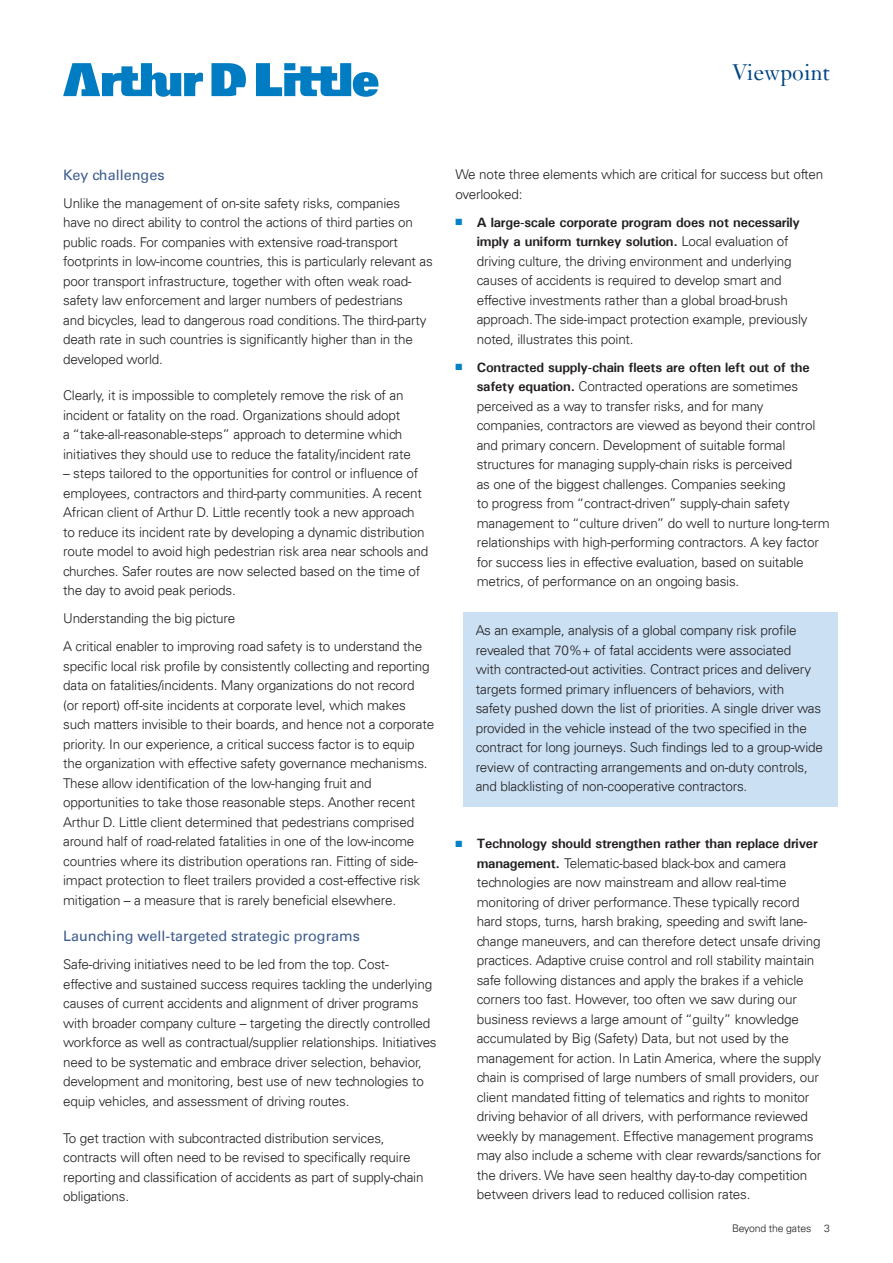
<style>
.page{position:relative;width:893px;height:1263px;background:#fff}
.page>*{position:absolute;margin:0;border:0;box-sizing:border-box;transform-origin:0 0}
.t1{font:24px "Janson";letter-spacing:-.005em;color:#004684}
.t2{font:14.4px "Univers LT";color:#3d5c8d}
.t3{font:300 13.5px/19.5px "Univers LT";letter-spacing:-.015em;color:#231f20}
.t4{font:700 13.5px/19.5px "Univers";letter-spacing:-.015em;color:#231f20}
.t5{font:300 10.5px "Univers LT";letter-spacing:-.015em;color:#231f20}
.s1{color:#0581c5}
.s2{font-family:"Univers LT";font-weight:300}
.s3{font-family:"Univers";font-weight:700}
</style>
<div class="page">
<svg style="left:63px;top:63px;width:315px;height:34px"></svg>
<div style="left:463px;top:613px;width:374px;height:194px;background:#cbe0f3"></div>
<h1 class="t1" style="left:732px;top:58px;width:100px">Viewpoint</h1>
<p class="t2" style="left:63px;top:166px;width:103px">Key challenges</p>
<p class="t3" style="left:63px;top:193px;width:371px">Unlike the management of on-site safety risks, companies<br>have no direct ability to control the actions of third parties on public roads. For companies with extensive road-transport footprints in low-income countries, this is particularly relevant as poor transport infrastructure, together with often weak road&shy;safety law enforcement and larger numbers of pedestrians<br>and bicycles, lead to dangerous road conditions. The third-party death rate in such countries is significantly higher than in the developed world.</p>
<p class="t3" style="left:63px;top:386px;width:349px">Clearly, it is impossible to completely remove the risk of an incident or fatality on the road. Organizations should adopt<br>a “take-all-reasonable-steps” approach to determine which initiatives they should use to reduce the fatality/incident rate</p>
<p class="t3" style="left:63px;top:464px;width:367px">– steps tailored to the opportunities for control or influence of employees, contractors and third-party communities. A recent African client of Arthur D. Little recently took a new approach to reduce its incident rate by developing a dynamic distribution route model to avoid high pedestrian risk area near schools and churches. Safer routes are now selected based on the time of the day to avoid peak periods.</p>
<p class="t3" style="left:63px;top:605px;width:361px;line-height:28px">Understanding the big picture<br>A critical enabler to improving road safety is to understand the</p>
<p class="t3" style="left:63px;top:656px;width:373px">specific local risk profile by consistently collecting and reporting data on fatalities/incidents. Many organizations do not record<br>(or report) off-site incidents at corporate level, which makes such matters invisible to their boards, and hence not a corporate priority. In our experience, a critical success factor is to equip the organization with effective safety governance mechanisms.<br>These allow identification of the low-hanging fruit and opportunities to take those reasonable steps. Another recent Arthur D. Little client determined that pedestrians comprised around half of road-related fatalities in one of the low-income countries where its distribution operations ran. Fitting of side&shy;impact protection to fleet trailers provided a cost-effective risk mitigation – a measure that is rarely beneficial elsewhere.</p>
<p class="t2" style="left:63px;top:928px;width:298px">Launching well-targeted strategic programs</p>
<p class="t3" style="left:63px;top:955px;width:375px">Safe-driving initiatives need to be led from the top. Cost&shy;effective and sustained success requires tackling the underlying causes of current accidents and alignment of driver programs with broader company culture – targeting the directly controlled workforce as well as contractual/supplier relationships. Initiatives need to be systematic and embrace driver selection, behavior, development and monitoring, best use of new technologies to equip vehicles, and assessment of driving routes.</p>
<p class="t3" style="left:63px;top:1128px;width:362px">To get traction with subcontracted distribution services, contracts will often need to be revised to specifically require reporting and classification of accidents as part of supply-chain obligations.</p>
<p class="t3" style="left:455px;top:165px;width:369px">We note three elements which are critical for success but often overlooked:</p>
<p class="t4" style="left:477px;top:212px;width:325px;text-indent:-21px"><span class="s1">■</span> A large-scale corporate program does not necessarily imply a uniform turnkey solution. <span class="s2">Local evaluation of</span></p>
<p class="t3" style="left:477px;top:251px;width:332px">driving culture, the driving environment and underlying causes of accidents is required to develop smart and effective investments rather than a global broad-brush approach. The side-impact protection example, previously noted, illustrates this point.</p>
<p class="t4" style="left:455px;top:357px;width:356px"><span class="s1">■</span> Contracted supply-chain fleets are often left out of the</p>
<p class="t3" style="left:477px;top:377px;width:354px"><span class="s3">safety equation.</span> Contracted operations are sometimes perceived as a way to transfer risks, and for many companies, contractors are viewed as beyond their control and primary concern. Development of suitable formal structures for managing supply-chain risks is perceived<br>as one of the biggest challenges. Companies seeking<br>to progress from “contract-driven” supply-chain safety management to “culture driven” do well to nurture long-term relationships with high-performing contractors. A key factor for success lies in effective evaluation, based on suitable metrics, of performance on an ongoing basis.</p>
<p class="t3" style="left:476px;top:621px;width:349px">As an example, analysis of a global company risk profile revealed that 70%+ of fatal accidents were associated<br>with contracted-out activities. Contract prices and delivery targets formed primary influencers of behaviors, with safety pushed down the list of priorities. A single driver was provided in the vehicle instead of the two specified in the contract for long journeys. Such findings led to a group-wide review of contracting arrangements and on-duty controls, and blacklisting of non-cooperative contractors.</p>
<p class="t4" style="left:455px;top:834px;width:364px"><span class="s1">■</span> Technology should strengthen rather than replace driver</p>
<p class="t3" style="left:477px;top:853px;width:346px"><span class="s3">management.</span> Telematic-based black-box and camera technologies are now mainstream and allow real-time monitoring of driver performance. These typically record hard stops, turns, harsh braking, speeding and swift lane&shy;change maneuvers, and can therefore detect unsafe driving practices. Adaptive cruise control and roll stability maintain safe following distances and apply the brakes if a vehicle corners too fast. However, too often we saw during our business reviews a large amount of “guilty” knowledge accumulated by Big (Safety) Data, but not used by the management for action. In Latin America, where the supply chain is comprised of large numbers of small providers, our client mandated fitting of telematics and rights to monitor driving behavior of all drivers, with performance reviewed weekly by management. Effective management programs may also include a scheme with clear rewards/sanctions for the drivers. We have seen healthy day-to-day competition between drivers lead to reduced collision rates.</p>
<p class="t5" style="left:732px;top:1222px;width:99px">Beyond the gates 3</p>
</div>
